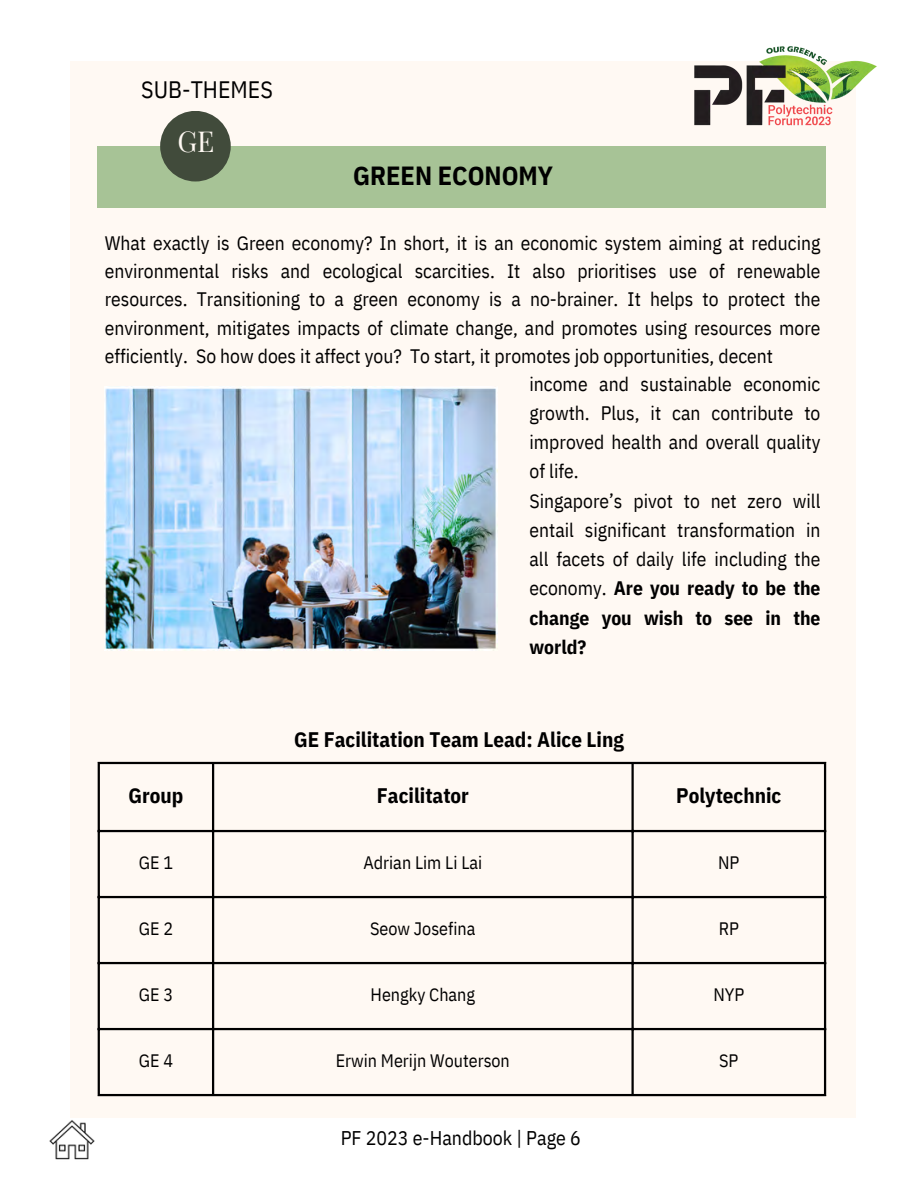
<style>
.page{position:relative;width:918px;height:1188px;background:#fff}
.page>*{position:absolute;margin:0;border:0;box-sizing:border-box;transform-origin:0 0}
.t1{font:28.2px "Playfair Display";color:#fff9f3}
.t2{font:700 26.25px "IBM Plex Sans Cond";color:#000}
.t3{font:23.7px "IBM Plex Sans Cond";color:#000}
.t4{font:700 21px "IBM Plex Sans Cond";color:#000}
.t5{font:19.8px "IBM Plex Sans Cond";color:#000}
.t6{font:19.5px/29.2px "IBM Plex Sans Cond";color:#000;text-align:justify}
.t7{font:18px "IBM Plex Sans Cond";color:#000}
.s1{font-weight:700}
</style>
<div class="page">
<div style="left:70px;top:61px;width:785px;height:1057px;background:#fff9f3"></div>
<img style="left:694px;top:46px;width:183px;height:85px">
<div style="left:98px;top:146px;width:728px;height:62px;background:#a7c396"></div>
<div style="left:160px;top:111px;width:71px;height:71px;background:#414b3b;border-radius:50%"></div>
<img style="left:49px;top:1120px;width:46px;height:40px">
<img style="left:105px;top:387px;width:392px;height:263px">
<hr style="left:98px;top:764px;width:2px;height:330px;background:#000">
<hr style="left:212px;top:764px;width:2px;height:330px;background:#000">
<hr style="left:631px;top:764px;width:3px;height:330px;background:#000">
<hr style="left:824px;top:764px;width:2px;height:330px;background:#000">
<hr style="left:98px;top:762px;width:728px;height:2px;background:#000">
<hr style="left:98px;top:830px;width:728px;height:2px;background:#000">
<hr style="left:98px;top:896px;width:728px;height:2px;background:#000">
<hr style="left:98px;top:962px;width:728px;height:2px;background:#000">
<hr style="left:98px;top:1028px;width:728px;height:2px;background:#000">
<hr style="left:98px;top:1094px;width:728px;height:2px;background:#000">
<p class="t3" style="left:141px;top:74px;width:133px">SUB-THEMES</p>
<h1 class="t1" style="left:177px;top:122px;width:39px">GE</h1>
<h2 class="t2" style="left:353px;top:158px;width:201px">GREEN ECONOMY</h2>
<p class="t6" style="left:105px;top:229px;width:717px;line-height:28.2px">What exactly is Green economy? In short, it is an economic system aiming at reducing environmental risks and ecological scarcities. It also prioritises use of renewable resources. Transitioning to a green economy is a no-brainer. It helps to protect the environment, mitigates impacts of climate change, and promotes using resources more efficiently. So how does it affect you? To start, it promotes job opportunities, decent</p>
<p class="t6" style="left:529px;top:369px;width:293px;text-align:left">income and sustainable economic growth. Plus, it can contribute to improved health and overall quality of life.<br>Singapore’s pivot to net zero will entail significant transformation in all facets of daily life including the economy. <span class="s1">Are you ready to be the change you wish to see in the world?</span></p>
<p class="t4" style="left:294px;top:725px;width:331px">GE Facilitation Team Lead: Alice Ling</p>
<p class="t4" style="left:129px;top:782px;width:56px">Group</p>
<p class="t4" style="left:377px;top:782px;width:94px">Facilitator</p>
<p class="t4" style="left:676px;top:782px;width:107px">Polytechnic</p>
<p class="t7" style="left:139px;top:851px;width:36px">GE 1</p>
<p class="t7" style="left:363px;top:851px;width:120px">Adrian Lim Li Lai</p>
<p class="t7" style="left:718px;top:851px;width:23px">NP</p>
<p class="t7" style="left:139px;top:917px;width:36px">GE 2</p>
<p class="t7" style="left:370px;top:917px;width:107px">Seow Josefina</p>
<p class="t7" style="left:719px;top:917px;width:22px">RP</p>
<p class="t7" style="left:139px;top:983px;width:36px">GE 3</p>
<p class="t7" style="left:371px;top:983px;width:106px">Hengky Chang</p>
<p class="t7" style="left:713px;top:983px;width:32px">NYP</p>
<p class="t7" style="left:139px;top:1049px;width:36px">GE 4</p>
<p class="t7" style="left:336px;top:1049px;width:176px">Erwin Merijn Wouterson</p>
<p class="t7" style="left:719px;top:1049px;width:21px">SP</p>
<p class="t5" style="left:341px;top:1125px;width:242px">PF 2023 e-Handbook | Page 6</p>
</div>
